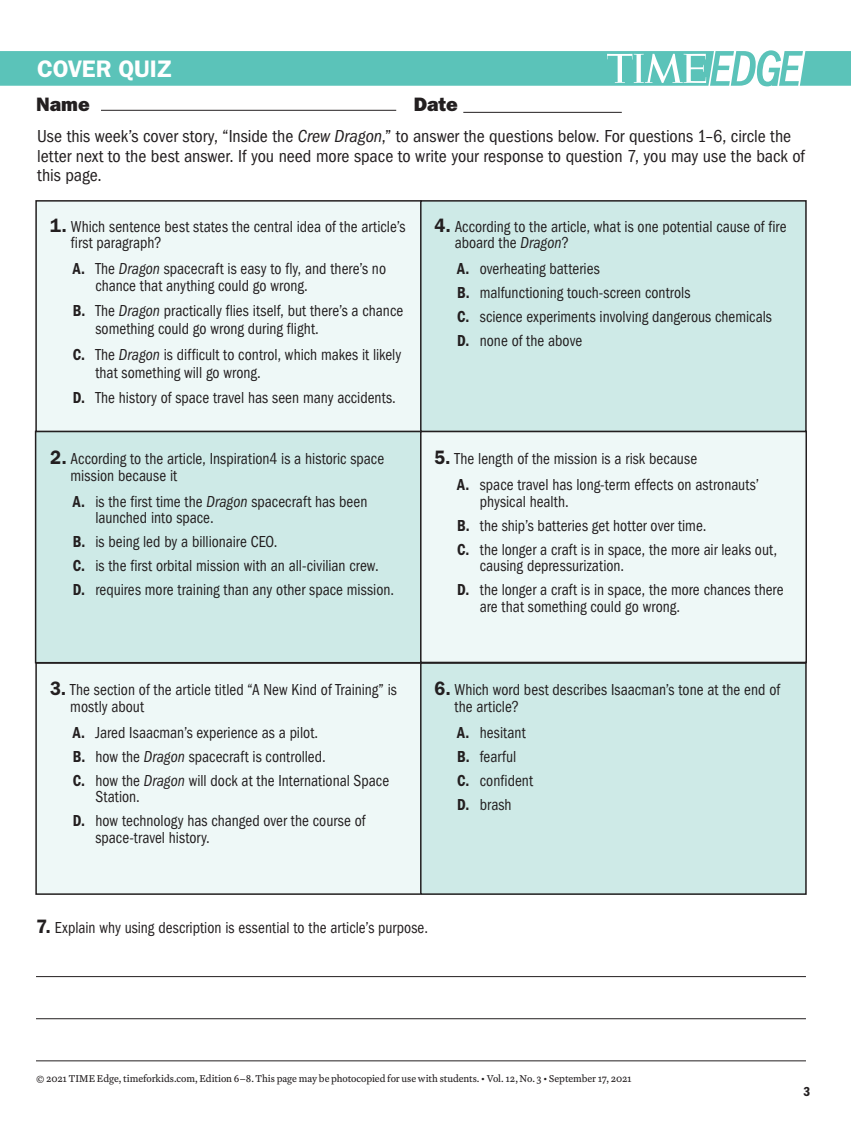
<style>
.page{position:relative;width:851px;height:1134px;background:#fff}
.page>*{position:absolute;margin:0;border:0;box-sizing:border-box;transform-origin:0 0}
.t1{font:600 24px "ITC Franklin Gothic Std";letter-spacing:-.01em;color:#fff}
.t2{font:19.5px "ITC Franklin Gothic Std Hvy";color:#231f20}
.t3{font:condensed 18px/19.5px "ITC Franklin Gothic Std";color:#231f20}
.t4{font:condensed 16.5px/24px "ITC Franklin Gothic Std";color:#231f20;scale:.93 1}
.t5{font:13.5px "ITC Franklin Gothic Std Dm Cd";color:#231f20}
.t6{font:10.5px "Haffner TIME";letter-spacing:-.005em;color:#231f20}
.s1{font-style:italic}
.s2{font-weight:600;font-stretch:normal;font-size:19.5px}
.s3{font-family:"ITC Franklin Gothic Std Dm Cd";font-stretch:normal}
</style>
<div class="page">
<div style="left:36px;top:431px;width:385px;height:232px;background:#ceeae7"></div>
<div style="left:421px;top:431px;width:385px;height:231px;background:#eef8f7"></div>
<div style="left:420px;top:431px;width:387px;height:232px;border:2px solid #231f20"></div>
<div style="left:36px;top:663px;width:385px;height:231px;background:#eef8f7"></div>
<div style="left:35px;top:662px;width:387px;height:233px;border:2px solid #231f20"></div>
<div style="left:36px;top:201px;width:385px;height:230px;background:#eef8f7"></div>
<div style="left:35px;top:200px;width:387px;height:232px;border:2px solid #231f20"></div>
<div style="left:421px;top:663px;width:385px;height:231px;background:#ceeae7"></div>
<div style="left:420px;top:662px;width:386px;height:233px;border:2px solid #231f20"></div>
<div style="left:421px;top:201px;width:385px;height:230px;background:#ceeae7"></div>
<div style="left:420px;top:200px;width:386px;height:232px;border:2px solid #231f20"></div>
<svg style="left:0;top:50px;width:850px;height:36px;background:#6ecac1"></svg>
<hr style="left:463px;top:112px;width:158px;height:1px;background:#231f20">
<hr style="left:101px;top:110px;width:295px;height:1px;background:#231f20">
<hr style="left:36px;top:976px;width:770px;height:1px;background:#231f20">
<hr style="left:36px;top:1018px;width:770px;height:1px;background:#231f20">
<hr style="left:36px;top:1060px;width:770px;height:1px;background:#231f20">
<h1 class="t1" style="left:37px;top:55px;width:127px">COVER QUIZ</h1>
<p class="t2" style="left:36px;top:93px;width:55px">Name</p>
<p class="t2" style="left:413px;top:93px;width:46px">Date</p>
<p class="t3" style="left:37px;top:127px;width:769px">Use this week’s cover story, “Inside the <span class="s1">Crew Dragon</span>,” to answer the questions below. For questions 1–6, circle the letter next to the best answer. If you need more space to write your response to question 7, you may use the back of this page.</p>
<p class="t4" style="left:71px;top:218px;width:361px;line-height:16.5px;text-indent:-21px"><span class="s2">1.</span> Which sentence best states the central idea of the article’s first paragraph?</p>
<p class="t4" style="left:95px;top:261px;width:314px;line-height:16.5px;text-indent:-23px"><span class="s3">A.</span> The <span class="s1">Dragon</span> spacecraft is easy to fly, and there’s no chance that anything could go wrong.</p>
<p class="t4" style="left:95px;top:302px;width:332px;line-height:18px;text-indent:-23px"><span class="s3">B.</span> The <span class="s1">Dragon</span> practically flies itself, but there’s a chance something could go wrong during flight.</p>
<p class="t4" style="left:95px;top:346px;width:330px;line-height:18px;text-indent:-23px"><span class="s3">C.</span> The <span class="s1">Dragon</span> is difficult to control, which makes it likely that something will go wrong.</p>
<p class="t4" style="left:73px;top:386px;width:349px"><span class="s3">D.</span> The history of space travel has seen many accidents.</p>
<p class="t4" style="left:71px;top:450px;width:338px;line-height:16.5px;text-indent:-20px"><span class="s2">2.</span> According to the article, Inspiration4 is a historic space mission because it</p>
<p class="t4" style="left:95px;top:493px;width:294px;line-height:16.5px;text-indent:-23px"><span class="s3">A.</span> is the first time the <span class="s1">Dragon</span> spacecraft has been launched into space.</p>
<p class="t4" style="left:73px;top:530px;width:347px"><span class="s3">B.</span> is being led by a billionaire CEO.<br><span class="s3">C.</span> is the first orbital mission with an all-civilian crew.<br><span class="s3">D.</span> requires more training than any other space mission.</p>
<p class="t4" style="left:70px;top:682px;width:353px;line-height:16.5px;text-indent:-20px"><span class="s2">3.</span> The section of the article titled “A New Kind of Training” is mostly about</p>
<p class="t4" style="left:73px;top:721px;width:342px"><span class="s3">A.</span> Jared Isaacman’s experience as a pilot.<br><span class="s3">B.</span> how the <span class="s1">Dragon</span> spacecraft is controlled.<br><span class="s3">C.</span> how the <span class="s1">Dragon</span> will dock at the International Space</p>
<p class="t4" style="left:73px;top:785px;width:316px;text-indent:23px">Station.<br><span class="s3">D.</span> how technology has changed over the course of</p>
<p class="t4" style="left:95px;top:826px;width:125px">space-travel history.</p>
<p class="t4" style="left:454px;top:218px;width:358px;line-height:16.5px;text-indent:-20px"><span class="s2">4.</span> According to the article, what is one potential cause of fire aboard the <span class="s1">Dragon</span>?</p>
<p class="t4" style="left:457px;top:257px;width:340px"><span class="s3">A.</span> overheating batteries<br><span class="s3">B.</span> malfunctioning touch-screen controls<br><span class="s3">C.</span> science experiments involving dangerous chemicals <span class="s3">D.</span> none of the above</p>
<p class="t4" style="left:457px;top:446px;width:326px;line-height:26.2px;text-indent:-23px"><span class="s2">5.</span> The length of the mission is a risk because<br><span class="s3">A.</span> space travel has long-term effects on astronauts’</p>
<p class="t4" style="left:457px;top:489px;width:345px;text-indent:23px">physical health.<br><span class="s3">B.</span> the ship’s batteries get hotter over time.<br><span class="s3">C.</span> the longer a craft is in space, the more air leaks out,</p>
<p class="t4" style="left:457px;top:554px;width:352px;text-indent:23px">causing depressurization.<br><span class="s3">D.</span> the longer a craft is in space, the more chances there</p>
<p class="t4" style="left:480px;top:594px;width:217px">are that something could go wrong.</p>
<p class="t4" style="left:454px;top:682px;width:351px;line-height:16.5px;text-indent:-20px"><span class="s2">6.</span> Which word best describes Isaacman’s tone at the end of the article?</p>
<p class="t4" style="left:457px;top:721px;width:83px"><span class="s3">A.</span> hesitant<br><span class="s3">B.</span> fearful<br><span class="s3">C.</span> confident<br><span class="s3">D.</span> brash</p>
<p class="t4" style="left:36px;top:916px;width:423px"><span class="s2">7.</span> Explain why using description is essential to the article’s purpose.</p>
<p class="t6" style="left:36px;top:1073px;width:597px">© 2021 TIME Edge, timeforkids.com, Edition 6–8. This page may be photocopied for use with students. • Vol. 12, No. 3 • September 17, 2021</p>
<p class="t5" style="left:803px;top:1084px;width:8px">3</p>
</div>
